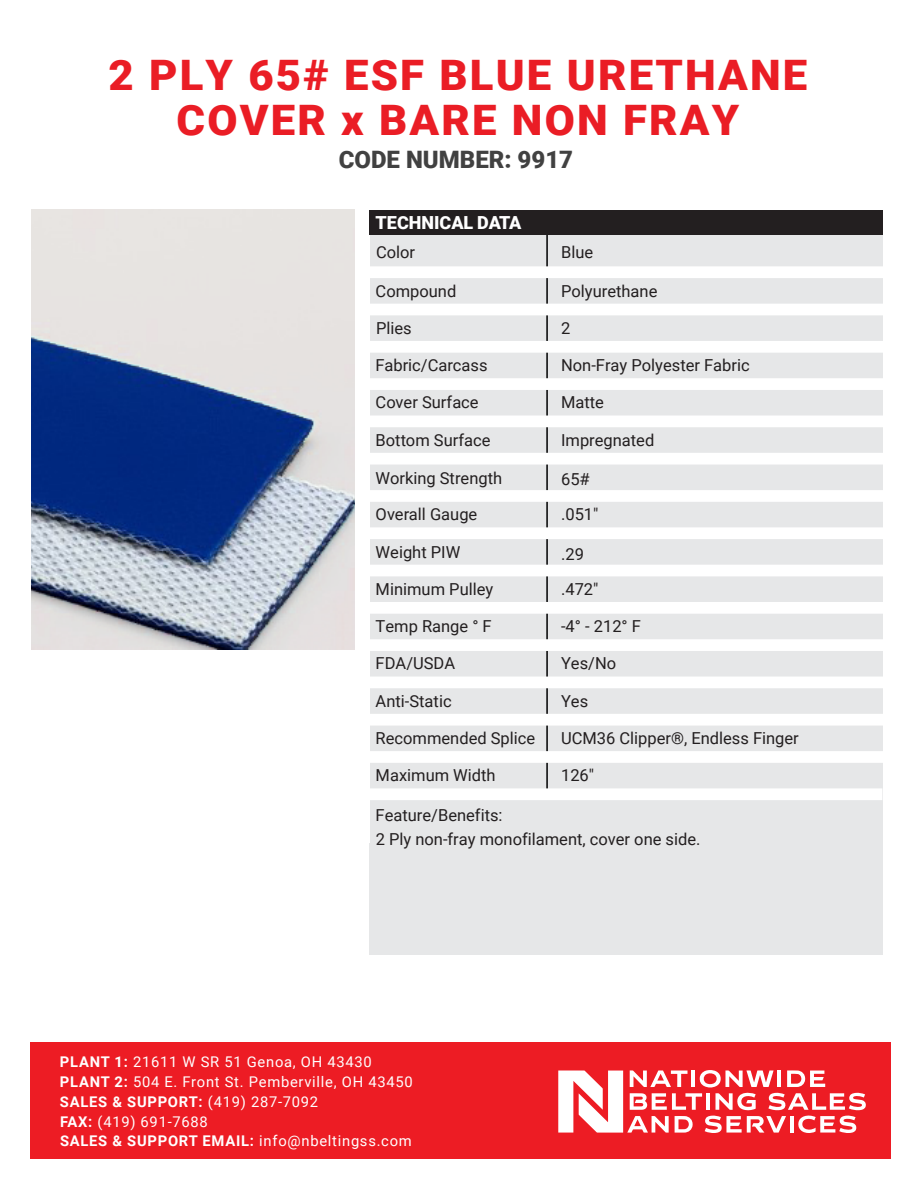
<style>
.page{position:relative;width:918px;height:1188px;background:#fff}
.page>*{position:absolute;margin:0;border:0;box-sizing:border-box;transform-origin:0 0}
.t1{font:900 42px/45px "Roboto";letter-spacing:.05em;color:#ea1d25;text-align:center;scale:1.04 1}
.t2{font:900 24px "Roboto";color:#414141}
.t3{font:900 18px "Roboto";color:#fff}
.t4{font:16.5px/35.8px "Roboto";color:#231f20}
.t5{font:14.7px/19.8px "Roboto";letter-spacing:.05em;color:#fff}
.s1{font-weight:700}
</style>
<div class="page">
<div style="left:370px;top:844px;width:513px;height:98px;background:#e6e7e8"></div>
<div style="left:370px;top:856px;width:513px;height:99px;background:#e6e7e8"></div>
<div style="left:557px;top:794px;width:326px;height:50px;background:#e6e7e8"></div>
<div style="left:370px;top:794px;width:187px;height:50px;background:#e6e7e8"></div>
<div style="left:557px;top:757px;width:326px;height:37px;background:#e6e7e8"></div>
<div style="left:370px;top:757px;width:187px;height:37px;background:#e6e7e8"></div>
<div style="left:557px;top:720px;width:326px;height:37px;background:#e6e7e8"></div>
<div style="left:370px;top:720px;width:187px;height:37px;background:#e6e7e8"></div>
<div style="left:557px;top:682px;width:326px;height:38px;background:#e6e7e8"></div>
<div style="left:370px;top:682px;width:187px;height:38px;background:#e6e7e8"></div>
<div style="left:557px;top:645px;width:326px;height:37px;background:#e6e7e8"></div>
<div style="left:370px;top:645px;width:187px;height:37px;background:#e6e7e8"></div>
<div style="left:557px;top:608px;width:326px;height:37px;background:#e6e7e8"></div>
<div style="left:370px;top:608px;width:187px;height:37px;background:#e6e7e8"></div>
<div style="left:557px;top:571px;width:326px;height:37px;background:#e6e7e8"></div>
<div style="left:370px;top:571px;width:187px;height:37px;background:#e6e7e8"></div>
<div style="left:557px;top:533px;width:326px;height:38px;background:#e6e7e8"></div>
<div style="left:370px;top:533px;width:187px;height:38px;background:#e6e7e8"></div>
<div style="left:557px;top:496px;width:326px;height:37px;background:#e6e7e8"></div>
<div style="left:370px;top:496px;width:187px;height:37px;background:#e6e7e8"></div>
<div style="left:557px;top:459px;width:326px;height:37px;background:#e6e7e8"></div>
<div style="left:370px;top:459px;width:187px;height:37px;background:#e6e7e8"></div>
<div style="left:557px;top:421px;width:326px;height:38px;background:#e6e7e8"></div>
<div style="left:370px;top:421px;width:187px;height:38px;background:#e6e7e8"></div>
<div style="left:557px;top:384px;width:326px;height:37px;background:#e6e7e8"></div>
<div style="left:370px;top:384px;width:187px;height:37px;background:#e6e7e8"></div>
<div style="left:557px;top:347px;width:326px;height:37px;background:#e6e7e8"></div>
<div style="left:370px;top:347px;width:187px;height:37px;background:#e6e7e8"></div>
<div style="left:557px;top:310px;width:326px;height:37px;background:#e6e7e8"></div>
<div style="left:370px;top:310px;width:187px;height:37px;background:#e6e7e8"></div>
<div style="left:557px;top:272px;width:326px;height:38px;background:#e6e7e8"></div>
<div style="left:370px;top:272px;width:187px;height:38px;background:#e6e7e8"></div>
<div style="left:557px;top:235px;width:326px;height:37px;background:#e6e7e8"></div>
<div style="left:370px;top:235px;width:187px;height:37px;background:#e6e7e8"></div>
<hr style="left:546px;top:226px;width:2px;height:574px;background:#000">
<div style="left:370px;top:210px;width:513px;height:25px;background:#231f20"></div>
<div style="left:369px;top:266px;width:514px;height:12px;background:#fff"></div>
<div style="left:369px;top:304px;width:514px;height:11px;background:#fff"></div>
<div style="left:369px;top:341px;width:514px;height:12px;background:#fff"></div>
<div style="left:369px;top:378px;width:514px;height:12px;background:#fff"></div>
<div style="left:369px;top:416px;width:514px;height:11px;background:#fff"></div>
<div style="left:369px;top:453px;width:514px;height:12px;background:#fff"></div>
<div style="left:369px;top:490px;width:514px;height:12px;background:#fff"></div>
<div style="left:369px;top:527px;width:514px;height:12px;background:#fff"></div>
<div style="left:369px;top:565px;width:514px;height:11px;background:#fff"></div>
<div style="left:369px;top:602px;width:514px;height:12px;background:#fff"></div>
<div style="left:369px;top:639px;width:514px;height:12px;background:#fff"></div>
<div style="left:369px;top:677px;width:514px;height:11px;background:#fff"></div>
<div style="left:369px;top:714px;width:514px;height:12px;background:#fff"></div>
<div style="left:369px;top:751px;width:514px;height:12px;background:#fff"></div>
<div style="left:369px;top:788px;width:513px;height:12px;background:#fff"></div>
<div style="left:31px;top:1043px;width:860px;height:116px;background:#ed1c24"></div>
<svg style="left:558px;top:1070px;width:308px;height:63px"></svg>
<hr style="left:777px;top:1071px;width:4px;height:16px;background:#fff">
<hr style="left:691px;top:1071px;width:4px;height:16px;background:#fff">
<hr style="left:706px;top:1093px;width:3px;height:17px;background:#fff">
<hr style="left:790px;top:1116px;width:3px;height:17px;background:#fff">
<img style="left:32px;top:209px;width:323px;height:440px">
<h1 class="t1" style="left:108px;top:51px;width:674px">2 PLY 65# ESF BLUE URETHANE<br>COVER x BARE NON FRAY</h1>
<h2 class="t2" style="left:339px;top:143px;width:236px">CODE NUMBER: 9917</h2>
<p class="t3" style="left:376px;top:210px;width:147px">TECHNICAL DATA</p>
<p class="t4" style="left:376px;top:233px;width:41px">Color</p>
<p class="t4" style="left:376px;top:272px;width:82px">Compound</p>
<p class="t4" style="left:376px;top:309px;width:37px">Plies</p>
<p class="t4" style="left:376px;top:347px;width:113px">Fabric/Carcass</p>
<p class="t4" style="left:376px;top:384px;width:105px">Cover Surface</p>
<p class="t4" style="left:376px;top:421px;width:116px">Bottom Surface</p>
<p class="t4" style="left:376px;top:460px;width:128px">Working Strength<br>Overall Gauge</p>
<p class="t4" style="left:376px;top:533px;width:86px">Weight PIW</p>
<p class="t4" style="left:376px;top:570px;width:119px">Minimum Pulley</p>
<p class="t4" style="left:376px;top:608px;width:118px">Temp Range ° F</p>
<p class="t4" style="left:376px;top:645px;width:81px">FDA/USDA</p>
<p class="t4" style="left:376px;top:682px;width:78px">Anti-Static</p>
<p class="t4" style="left:376px;top:720px;width:161px">Recommended Splice</p>
<p class="t4" style="left:376px;top:757px;width:122px">Maximum Width</p>
<p class="t4" style="left:376px;top:797px;width:128px">Feature/Benefits:</p>
<p class="t4" style="left:561px;top:233px;width:34px">Blue</p>
<p class="t4" style="left:561px;top:272px;width:98px">Polyurethane</p>
<p class="t4" style="left:561px;top:309px;width:11px">2</p>
<p class="t4" style="left:561px;top:347px;width:190px">Non-Fray Polyester Fabric</p>
<p class="t4" style="left:561px;top:384px;width:44px">Matte</p>
<p class="t4" style="left:561px;top:421px;width:95px">Impregnated</p>
<p class="t4" style="left:561px;top:460px;width:30px">65#</p>
<p class="t4" style="left:561px;top:496px;width:39px">.051"</p>
<p class="t4" style="left:561px;top:535px;width:24px">.29</p>
<p class="t4" style="left:561px;top:570px;width:39px">.472"</p>
<p class="t4" style="left:561px;top:608px;width:81px">-4° - 212° F</p>
<p class="t4" style="left:561px;top:645px;width:57px">Yes/No</p>
<p class="t4" style="left:561px;top:682px;width:29px">Yes</p>
<p class="t4" style="left:561px;top:720px;width:239px">UCM36 Clipper®, Endless Finger</p>
<p class="t4" style="left:561px;top:757px;width:35px">126"</p>
<p class="t4" style="left:376px;top:821px;width:326px">2 Ply non-fray monofilament, cover one side.</p>
<p class="t5" style="left:60px;top:1051px;width:354px"><span class="s1">PLANT 1:</span> 21611 W SR 51 Genoa, OH 43430<br><span class="s1">PLANT 2:</span> 504 E. Front St. Pemberville, OH 43450<br><span class="s1">SALES &amp; SUPPORT:</span> (419) 287-7092<br><span class="s1">FAX:</span> (419) 691-7688<br><span class="s1">SALES &amp; SUPPORT EMAIL:</span> info@nbeltingss.com</p>
</div>
